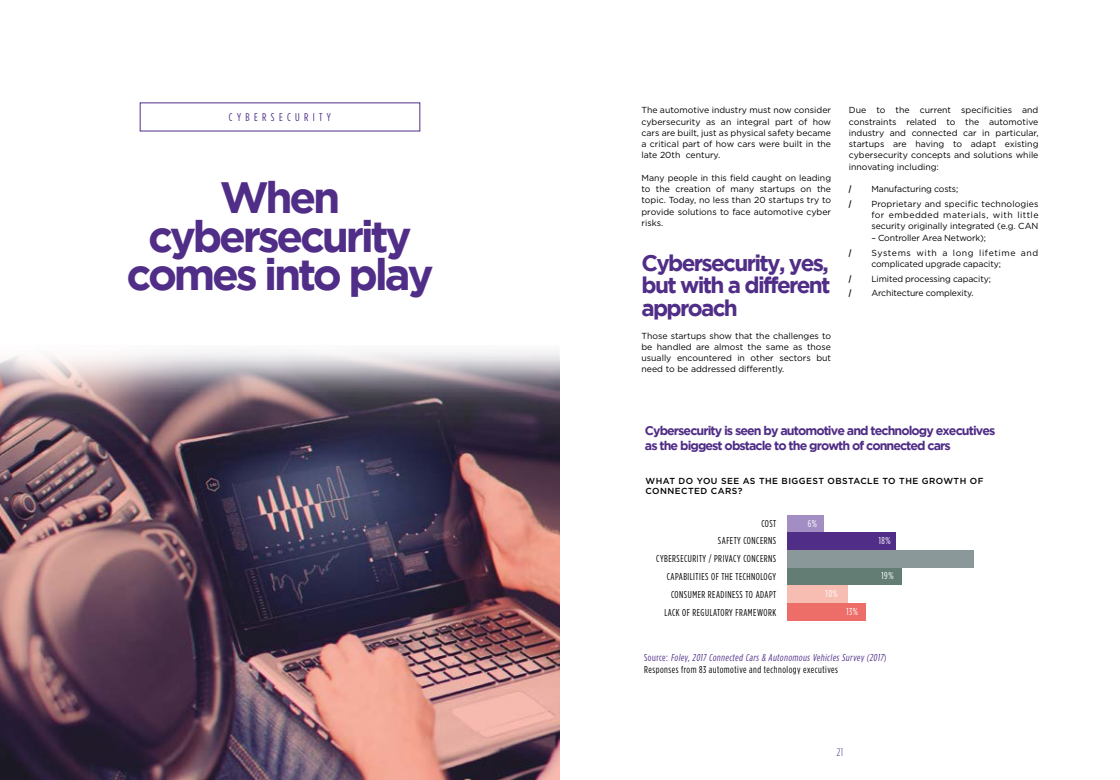
<style>
.page{position:relative;width:1120px;height:780px;background:#fff}
.page>*{position:absolute;margin:0;border:0;box-sizing:border-box;transform-origin:0 0}
.t1{font:700 43.75px/38.8px "Gotham";letter-spacing:-.075em;color:#502d87;text-align:center}
.t2{font:700 22.5px/22.5px "Gotham";letter-spacing:-.075em;color:#502d87;text-align:justify}
.t3{font:700 12.5px/15px "Gotham";letter-spacing:-.075em;color:#502d87}
.t4{font:11.25px "Gotham Condensed";letter-spacing:.39em;color:#502d87}
.t5{font:300 11.25px "Gotham Condensed";color:#502d87}
.t6{font:10px/18px "Gotham Condensed";letter-spacing:.05em;color:#000;text-align:right}
.t7{font:italic 10px/12px "Gotham Condensed";color:#502d87}
.t8{font:10px "Gotham Condensed";letter-spacing:.05em;color:#fff}
.t9{font:8.75px/11.2px "Gotham";color:#000;text-align:justify}
.t10{font:500 8.75px/10.5px "Gotham";letter-spacing:.05em;color:#000}
.t11{font:700 8.75px "Gotham Condensed";color:#000}
.s1{font-style:normal}
.s2{font-style:normal;color:#000}
</style>
<div class="page">
<img style="left:0;top:350px;width:560px;height:430px">
<div style="left:787px;top:514px;width:36px;height:18px;background:#a28ec3"></div>
<div style="left:787px;top:567px;width:115px;height:18px;background:#637d75"></div>
<div style="left:787px;top:532px;width:109px;height:18px;background:#502d87"></div>
<div style="left:787px;top:585px;width:60px;height:17px;background:#f8bdb2"></div>
<div style="left:787px;top:550px;width:187px;height:17px;background:#8b989a"></div>
<div style="left:787px;top:602px;width:78px;height:18px;background:#ed6e68"></div>
<p class="t4" style="left:229px;top:111px;width:104px">CYBERSECURITY</p>
<p class="t9" style="left:641px;top:104px;width:191px">The automotive industry must now consider cybersecurity as an integral part of how cars are built, just as physical safety became a critical part of how cars were built in the late 20th century.</p>
<p class="t9" style="left:641px;top:172px;width:191px">Many people in this field caught on leading to the creation of many startups on the topic. Today, no less than 20 startups try to provide solutions to face automotive cyber risks.</p>
<h2 class="t2" style="left:641px;top:251px;width:191px">Cybersecurity, yes, but with a different approach</h2>
<p class="t9" style="left:641px;top:329px;width:191px">Those startups show that the challenges to be handled are almost the same as those usually encountered in other sectors but need to be addressed differently.</p>
<h1 class="t1" style="left:126px;top:177px;width:309px">When cybersecurity comes into play</h1>
<p class="t9" style="left:849px;top:104px;width:191px">Due to the current specificities and constraints related to the automotive industry and connected car in particular, startups are having to adapt existing cybersecurity concepts and solutions while innovating including:</p>
<p class="t11" style="left:849px;top:184px;width:4px">/</p>
<p class="t9" style="left:871px;top:183px;width:88px">Manufacturing costs;</p>
<p class="t11" style="left:849px;top:199px;width:4px">/</p>
<p class="t9" style="left:871px;top:198px;width:169px">Proprietary and specific technologies for embedded materials, with little security originally integrated (e.g. CAN</p>
<p class="t9" style="left:871px;top:232px;width:116px">– Controller Area Network);</p>
<p class="t11" style="left:849px;top:247px;width:4px">/</p>
<p class="t9" style="left:871px;top:246px;width:169px">Systems with a long lifetime and complicated upgrade capacity;</p>
<p class="t11" style="left:849px;top:273px;width:4px">/</p>
<p class="t9" style="left:871px;top:273px;width:121px">Limited processing capacity;</p>
<p class="t11" style="left:849px;top:288px;width:4px">/</p>
<p class="t9" style="left:871px;top:287px;width:104px">Architecture complexity.</p>
<h3 class="t3" style="left:645px;top:422px;width:352px">Cybersecurity is seen by automotive and technology executives as the biggest obstacle to the growth of connected cars</h3>
<p class="t10" style="left:645px;top:475px;width:339px">WHAT DO YOU SEE AS THE BIGGEST OBSTACLE TO THE GROWTH OF<br>CONNECTED CARS?</p>
<p class="t6" style="left:656px;top:514px;width:121px">COST<br>SAFETY CONCERNS<br>CYBERSECURITY / PRIVACY CONCERNS<br>CAPABILITIES OF THE TECHNOLOGY<br>CONSUMER READINESS TO ADAPT<br>LACK OF REGULATORY FRAMEWORK</p>
<p class="t8" style="left:808px;top:517px;width:11px">6%</p>
<p class="t8" style="left:879px;top:535px;width:13px">18%</p>
<p class="t8" style="left:881px;top:570px;width:13px">19%</p>
<p class="t8" style="left:825px;top:588px;width:14px">10%</p>
<p class="t8" style="left:846px;top:605px;width:13px">13%</p>
<p class="t7" style="left:644px;top:651px;width:244px"><span class="s1">S o u r c e :</span> Foley, 2017 Connected Cars &amp; Autonomous Vehicles Survey (2017<span class="s1">)<br></span><span class="s2">Responses from 83 automotive and technology executives</span></p>
<p class="t5" style="left:837px;top:746px;width:8px">21</p>
</div>
